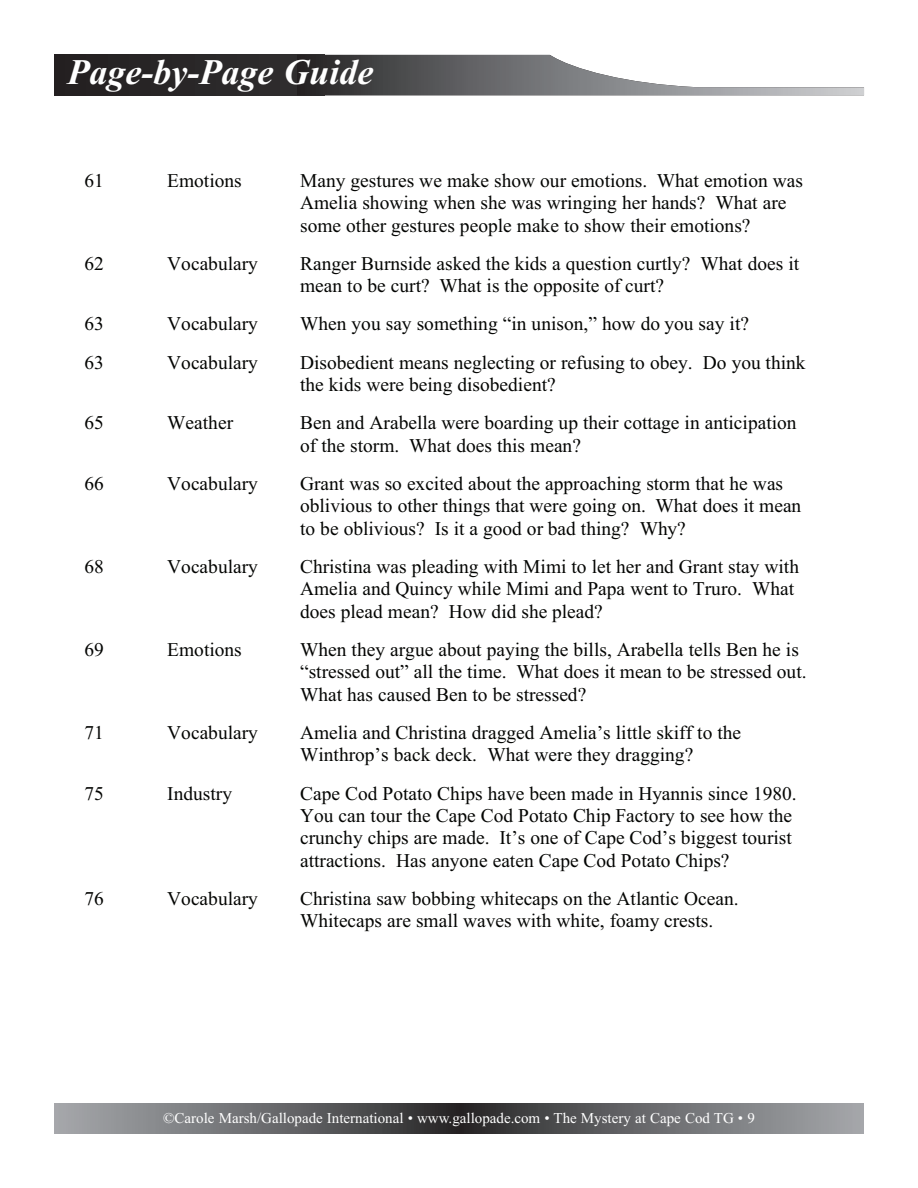
<style>
.page{position:relative;width:918px;height:1188px;background:#fff}
.page>*{position:absolute;margin:0;border:0;box-sizing:border-box;transform-origin:0 0}
.t1{font:italic 700 36px "Times New Roman";color:#fff}
.t2{font:19.5px/22.5px "Times New Roman PSMT+T42+SJBAHA";color:#040503}
.t3{font:15px "Times New Roman";color:#fff}
</style>
<div class="page">
<div style="left:457px;top:1104px;width:407px;height:30px;background:linear-gradient(to right,#2a292a,#a9abaf)"></div>
<div style="left:54px;top:1104px;width:408px;height:30px;background:linear-gradient(to right,#a9acaf,#2b292a)"></div>
<div style="left:54px;top:55px;width:270px;height:40px;background:#282526"></div>
<svg style="left:324px;top:55px;width:540px;height:40px"></svg>
<h1 class="t1" style="left:68px;top:60px;width:307px">Page-by-Page Guide</h1>
<p class="t2" style="left:84px;top:171px;width:21px">61</p>
<p class="t2" style="left:167px;top:171px;width:76px">Emotions</p>
<p class="t2" style="left:300px;top:171px;width:504px">Many gestures we make show our emotions. What emotion was<br>Amelia showing when she was wringing her hands? What are some other gestures people make to show their emotions?</p>
<p class="t2" style="left:84px;top:254px;width:21px">62</p>
<p class="t2" style="left:167px;top:254px;width:92px">Vocabulary</p>
<p class="t2" style="left:300px;top:254px;width:501px">Ranger Burnside asked the kids a question curtly? What does it mean to be curt? What is the opposite of curt?</p>
<p class="t2" style="left:84px;top:315px;width:21px">63</p>
<p class="t2" style="left:167px;top:315px;width:92px">Vocabulary</p>
<p class="t2" style="left:300px;top:315px;width:450px">When you say something “in unison,” how do you say it?</p>
<p class="t2" style="left:84px;top:353px;width:21px">63</p>
<p class="t2" style="left:167px;top:353px;width:92px">Vocabulary</p>
<p class="t2" style="left:300px;top:353px;width:507px">Disobedient means neglecting or refusing to obey. Do you think the kids were being disobedient?</p>
<p class="t2" style="left:84px;top:413px;width:21px">65</p>
<p class="t2" style="left:167px;top:413px;width:67px">Weather</p>
<p class="t2" style="left:300px;top:413px;width:498px">Ben and Arabella were boarding up their cottage in anticipation of the storm. What does this mean?</p>
<p class="t2" style="left:84px;top:474px;width:21px">66</p>
<p class="t2" style="left:167px;top:474px;width:92px">Vocabulary</p>
<p class="t2" style="left:300px;top:474px;width:503px">Grant was so excited about the approaching storm that he was oblivious to other things that were going on. What does it mean to be oblivious? Is it a good or bad thing? Why?</p>
<p class="t2" style="left:84px;top:557px;width:21px">68</p>
<p class="t2" style="left:167px;top:557px;width:92px">Vocabulary</p>
<p class="t2" style="left:300px;top:557px;width:500px">Christina was pleading with Mimi to let her and Grant stay with<br>Amelia and Quincy while Mimi and Papa went to Truro. What does plead mean? How did she plead?</p>
<p class="t2" style="left:84px;top:640px;width:21px">69</p>
<p class="t2" style="left:167px;top:640px;width:76px">Emotions</p>
<p class="t2" style="left:300px;top:640px;width:508px">When they argue about paying the bills, Arabella tells Ben he is “stressed out” all the time. What does it mean to be stressed out.<br>What has caused Ben to be stressed?</p>
<p class="t2" style="left:84px;top:723px;width:21px">71</p>
<p class="t2" style="left:167px;top:723px;width:92px">Vocabulary</p>
<p class="t2" style="left:300px;top:723px;width:443px">Amelia and Christina dragged Amelia’s little skiff to the<br>Winthrop’s back deck. What were they dragging?</p>
<p class="t2" style="left:84px;top:784px;width:21px">75</p>
<p class="t2" style="left:167px;top:784px;width:66px">Industry</p>
<p class="t2" style="left:300px;top:784px;width:498px">Cape Cod Potato Chips have been made in Hyannis since 1980.<br>You can tour the Cape Cod Potato Chip Factory to see how the crunchy chips are made. It’s one of Cape Cod’s biggest tourist attractions. Has anyone eaten Cape Cod Potato Chips?</p>
<p class="t2" style="left:84px;top:889px;width:21px">76</p>
<p class="t2" style="left:167px;top:889px;width:92px">Vocabulary</p>
<p class="t2" style="left:300px;top:889px;width:440px">Christina saw bobbing whitecaps on the Atlantic Ocean.<br>Whitecaps are small waves with white, foamy crests.</p>
<p class="t3" style="left:163px;top:1113px;width:593px">©Carole Marsh/Gallopade International • www.gallopade.com • The Mystery at Cape Cod TG • 9</p>
</div>
